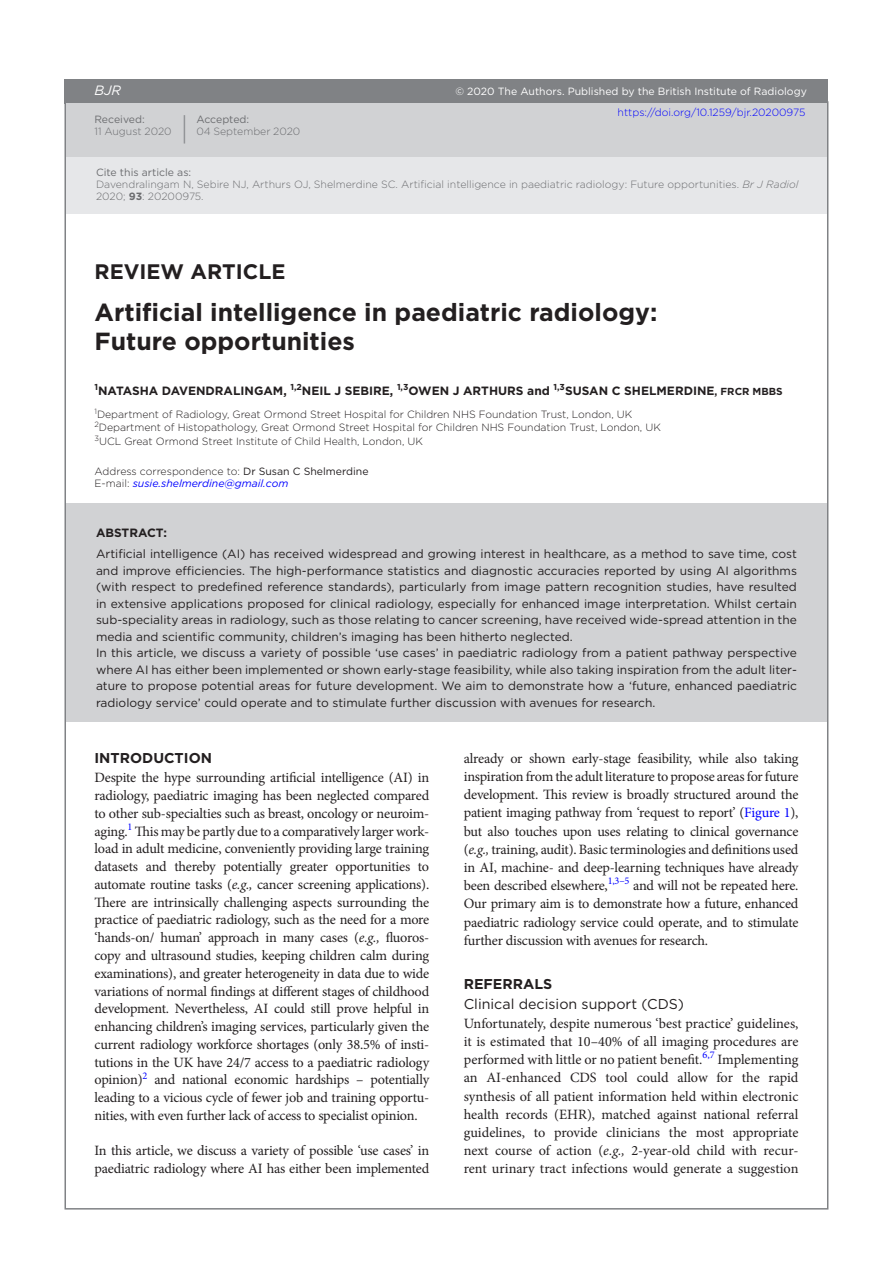
<style>
.page{position:relative;width:893px;height:1263px;background:#fff}
.page>*{position:absolute;margin:0;border:0;box-sizing:border-box;transform-origin:0 0}
.t1{font:700 24.75px/29.2px "Gotham";color:#231f20}
.t2{font:700 21px "Gotham";color:#231f20}
.t3{font:14.25px/17.7px "Minion Pro";letter-spacing:-.015em;color:#231f20;text-align:justify}
.t4{font:14.25px "Gotham";color:#231f20}
.t5{font:700 14.25px "Gotham";color:#231f20}
.t6{font:italic 13.5px "Gotham";color:#fff}
.t7{font:12px/16.5px "Gotham";color:#231f20}
.t8{font:700 12px "Gotham";color:#231f20}
.t9{font:300 10.5px/13.5px "Gotham";letter-spacing:-.005em;color:#231f20}
.t10{font:300 10.5px/12px "Gotham";color:#6c6d70}
.t11{font:10.5px "Gotham";color:#fff}
.t12{font:300 10.5px "Gotham";color:#00f}
.t13{font:10.5px "Gotham";letter-spacing:-.005em;color:#6c6d70}
.s1{font-weight:400}
.s2{font-style:italic}
.s3{font-weight:700}
.s4{font-size:10.2px}
.s5{font-weight:400;font-style:italic;color:#00f}
.s6{color:#00f}
</style>
<div class="page">
<div style="left:64px;top:79px;width:764px;height:24px;background:#808285"></div>
<div style="left:66px;top:154px;width:761px;height:59px;background:#e6e7e9"></div>
<div style="left:66px;top:103px;width:761px;height:53px;background:#d1d2d4"></div>
<svg style="left:184px;top:115px;width:1px;height:29px"></svg>
<div style="left:66px;top:503px;width:761px;height:219px;background:#d1d2d4"></div>
<p class="t6" style="left:94px;top:83px;width:28px">BJR</p>
<p class="t13" style="left:94px;top:113px;width:52px">Received:</p>
<p class="t10" style="left:94px;top:125px;width:79px">11 August 2020</p>
<p class="t13" style="left:196px;top:113px;width:54px">Accepted:</p>
<p class="t10" style="left:196px;top:125px;width:105px">04 September 2020</p>
<p class="t11" style="left:455px;top:85px;width:353px">© 2020 The Authors. Published by the British Institute of Radiology</p>
<p class="t12" style="left:618px;top:106px;width:189px">https://doi.org/10.1259/bjr.20200975</p>
<p class="t10" style="left:96px;top:166px;width:704px"><span class="s1">Cite this article as:<br></span>Davendralingam N, Sebire NJ, Arthurs OJ, Shelmerdine SC. Artificial intelligence in paediatric radiology: Future opportunities. <span class="s2">Br J Radiol<br></span>2020; <span class="s3">93</span>: 20200975.</p>
<h2 class="t2" style="left:94px;top:258px;width:192px">REVIEW ARTICLE</h2>
<h1 class="t1" style="left:94px;top:298px;width:564px">Artificial intelligence in paediatric radiology:<br>Future opportunities</h1>
<p class="t8" style="left:94px;top:383px;width:690px"><sup>1</sup>NATASHA DAVENDRALINGAM, <sup>1,2</sup>NEIL J SEBIRE, <sup>1,3</sup>OWEN J ARTHURS and <sup>1,3</sup>SUSAN C SHELMERDINE<span class="s4">, FRCR MBBS</span></p>
<p class="t9" style="left:94px;top:407px;width:568px"><sup>1</sup>Department of Radiology, Great Ormond Street Hospital for Children NHS Foundation Trust, London, UK<br><sup>2</sup>Department of Histopathology, Great Ormond Street Hospital for Children NHS Foundation Trust, London, UK<br><sup>3</sup>UCL Great Ormond Street Institute of Child Health, London, UK</p>
<p class="t9" style="left:95px;top:465px;width:276px;line-height:12px">Address correspondence to: <span class="s1">Dr Susan C Shelmerdine<br></span>E-mail: <span class="s5">susie.shelmerdine@gmail.com</span></p>
<p class="t8" style="left:96px;top:525px;width:73px">ABSTRACT:</p>
<p class="t7" style="left:96px;top:545px;width:702px">Artificial intelligence (AI) has received widespread and growing interest in healthcare, as a method to save time, cost and improve efficiencies. The high-performance statistics and diagnostic accuracies reported by using AI algorithms (with respect to predefined reference standards), particularly from image pattern recognition studies, have resulted in extensive applications proposed for clinical radiology, especially for enhanced image interpretation. Whilst certain sub-speciality areas in radiology, such as those relating to cancer screening, have received wide-spread attention in the media and scientific community, children’s imaging has been hitherto neglected.<br>In this article, we discuss a variety of possible ‘use cases’ in paediatric radiology from a patient pathway perspective where AI has either been implemented or shown early-stage feasibility, while also taking inspiration from the adult liter&shy;ature to propose potential areas for future development. We aim to demonstrate how a ‘future, enhanced paediatric radiology service’ could operate and to stimulate further discussion with avenues for research.</p>
<p class="t5" style="left:94px;top:748px;width:119px">INTRODUCTION</p>
<p class="t3" style="left:94px;top:769px;width:336px">Despite the hype surrounding artificial intelligence (AI) in radiology, paediatric imaging has been neglected compared to other sub-specialties such as breast, oncology or neuroim&shy;aging.<sup>1</sup> This may be partly due to a comparatively larger work&shy;load in adult medicine, conveniently providing large training datasets and thereby potentially greater opportunities to automate routine tasks (<span class="s2">e.g.,</span> cancer screening applications).<br>There are intrinsically challenging aspects surrounding the practice of paediatric radiology, such as the need for a more ‘hands-on/ human’ approach in many cases (<span class="s2">e.g.,</span> fluoros&shy;copy and ultrasound studies, keeping children calm during examinations), and greater heterogeneity in data due to wide variations of normal findings at different stages of childhood development. Nevertheless, AI could still prove helpful in enhancing children’s imaging services, particularly given the current radiology workforce shortages (only 38.5% of insti&shy;tutions in the UK have 24/7 access to a paediatric radiology opinion)<sup>2</sup> and national economic hardships – potentially leading to a vicious cycle of fewer job and training opportu&shy;nities, with even further lack of access to specialist opinion.</p>
<p class="t3" style="left:94px;top:1142px;width:336px">In this article, we discuss a variety of possible ‘use cases’ in paediatric radiology where AI has either been implemented</p>
<p class="t3" style="left:464px;top:749px;width:336px;line-height:18.1px">already or shown early-stage feasibility, while also taking inspiration from the adult literature to propose areas for future development. This review is broadly structured around the patient imaging pathway from ‘request to report’ (<span class="s6">Figure 1</span>), but also touches upon uses relating to clinical governance (<span class="s2">e.g.,</span> training, audit). Basic terminologies and definitions used in AI, machine- and deep-learning techniques have already been described elsewhere,<sup>1,3–5</sup> and will not be repeated here.<br>Our primary aim is to demonstrate how a future, enhanced paediatric radiology service could operate, and to stimulate further discussion with avenues for research.</p>
<p class="t5" style="left:464px;top:974px;width:90px">REFERRALS</p>
<p class="t4" style="left:464px;top:995px;width:222px">Clinical decision support (CDS)</p>
<p class="t3" style="left:464px;top:1014px;width:336px;line-height:18.1px">Unfortunately, despite numerous ‘best practice’ guidelines, it is estimated that 10–40% of all imaging procedures are performed with little or no patient benefit.<sup>6,7</sup> Implementing an AI-enhanced CDS tool could allow for the rapid synthesis of all patient information held within electronic health records (EHR), matched against national referral guidelines, to provide clinicians the most appropriate next course of action (<span class="s2">e.g.,</span> 2-year-old child with recur&shy;rent urinary tract infections would generate a suggestion</p>
</div>
